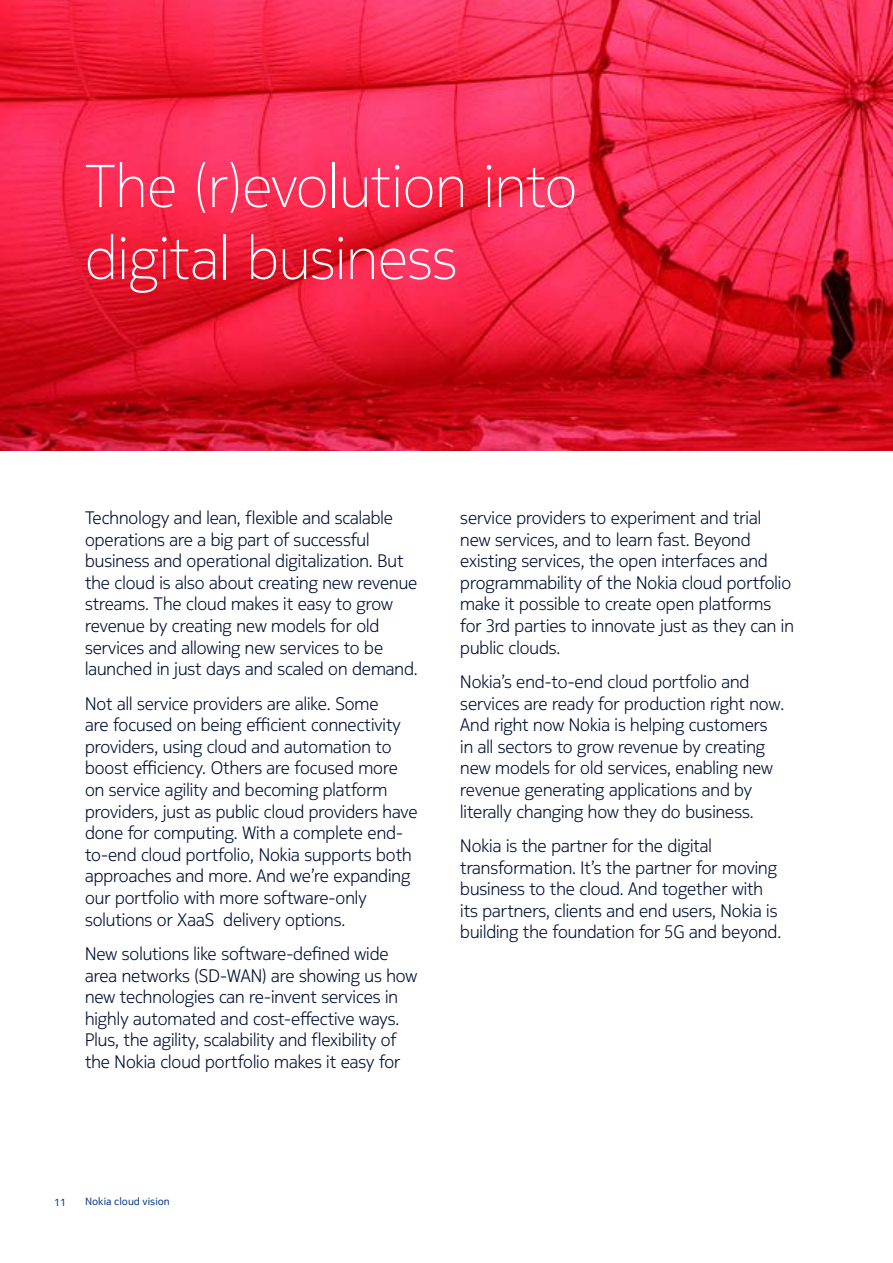
<style>
.page{position:relative;width:893px;height:1263px;background:#fff}
.page>*{position:absolute;margin:0;border:0;box-sizing:border-box;transform-origin:0 0}
.t1{font:200 60px/72px "Nokia Pure Headline";color:#fff}
.t2{font:300 18px/21.6px "Nokia Pure Headline";color:#001135}
.t3{font:10.5px "Nokia Pure Text";color:#114090}
.t4{font:10.5px "Nokia Pure Text";color:#124091}
</style>
<div class="page">
<img style="left:0;top:0;width:893px;height:451px">
<h1 class="t1" style="left:85px;top:150px;width:494px">The (r)evolution into digital business</h1>
<p class="t2" style="left:85px;top:507px;width:334px">Technology and lean, flexible and scalable operations are a big part of successful business and operational digitalization. But the cloud is also about creating new revenue streams. The cloud makes it easy to grow revenue by creating new models for old services and allowing new services to be launched in just days and scaled on demand.</p>
<p class="t2" style="left:85px;top:692px;width:334px">Not all service providers are alike. Some<br>are focused on being efficient connectivity providers, using cloud and automation to boost efficiency. Others are focused more on service agility and becoming platform providers, just as public cloud providers have done for computing. With a complete end&shy;to-end cloud portfolio, Nokia supports both approaches and more. And we’re expanding our portfolio with more software-only solutions or XaaS delivery options.</p>
<p class="t2" style="left:85px;top:943px;width:334px">New solutions like software-defined wide area networks (SD-WAN) are showing us how new technologies can re-invent services in highly automated and cost-effective ways.<br>Plus, the agility, scalability and flexibility of the Nokia cloud portfolio makes it easy for</p>
<p class="t2" style="left:460px;top:507px;width:335px">service providers to experiment and trial new services, and to learn fast. Beyond existing services, the open interfaces and programmability of the Nokia cloud portfolio make it possible to create open platforms for 3rd parties to innovate just as they can in public clouds.</p>
<p class="t2" style="left:460px;top:671px;width:326px">Nokia’s end-to-end cloud portfolio and services are ready for production right now.<br>And right now Nokia is helping customers in all sectors to grow revenue by creating new models for old services, enabling new revenue generating applications and by literally changing how they do business.</p>
<p class="t2" style="left:460px;top:835px;width:322px">Nokia is the partner for the digital transformation. It’s the partner for moving business to the cloud. And together with its partners, clients and end users, Nokia is building the foundation for 5G and beyond.</p>
<p class="t4" style="left:54px;top:1196px;width:14px">11</p>
<p class="t3" style="left:85px;top:1195px;width:86px">Nokia cloud vision</p>
</div>
